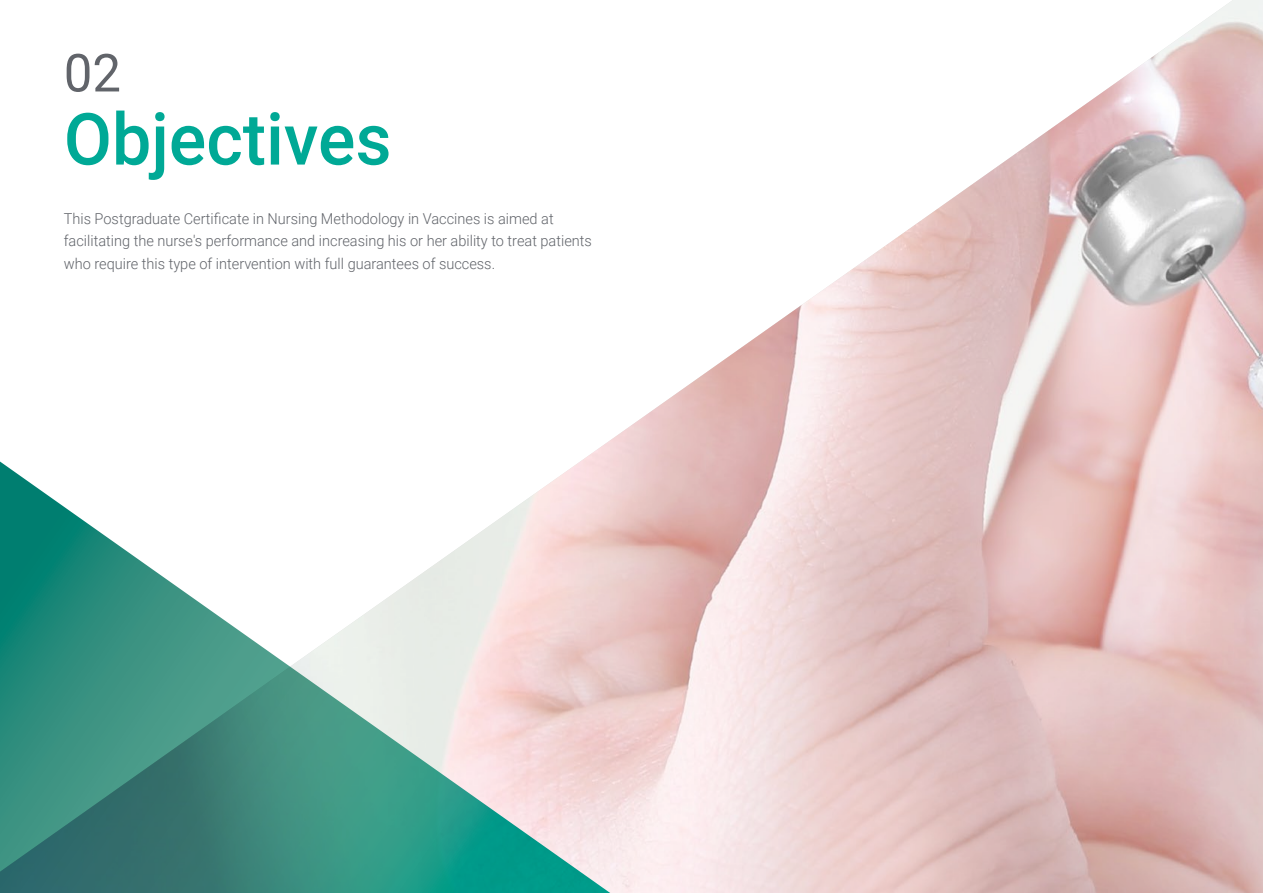
<style>
.page{position:relative;width:1263px;height:893px;background:#fff}
.page>*{position:absolute;margin:0;border:0;box-sizing:border-box;transform-origin:0 0}
.t1{font:500 72px "Roboto";color:#00a996}
.t2{font:52.5px "Roboto";color:#61646a}
.t3{font:300 15px/22.5px "Roboto";color:#61646a}
</style>
<div class="page">
<img style="left:602px;top:0;width:661px;height:893px">
<svg style="left:0;top:446px;width:640px;height:447px"></svg>
<h2 class="t2" style="left:64px;top:36px;width:59px">02</h2>
<h1 class="t1" style="left:64px;top:89px;width:329px">Objectives</h1>
<p class="t3" style="left:64px;top:207px;width:530px">This Postgraduate Certificate in Nursing Methodology in Vaccines is aimed at facilitating the nurse's performance and increasing his or her ability to treat patients who require this type of intervention with full guarantees of success.</p>
</div>
